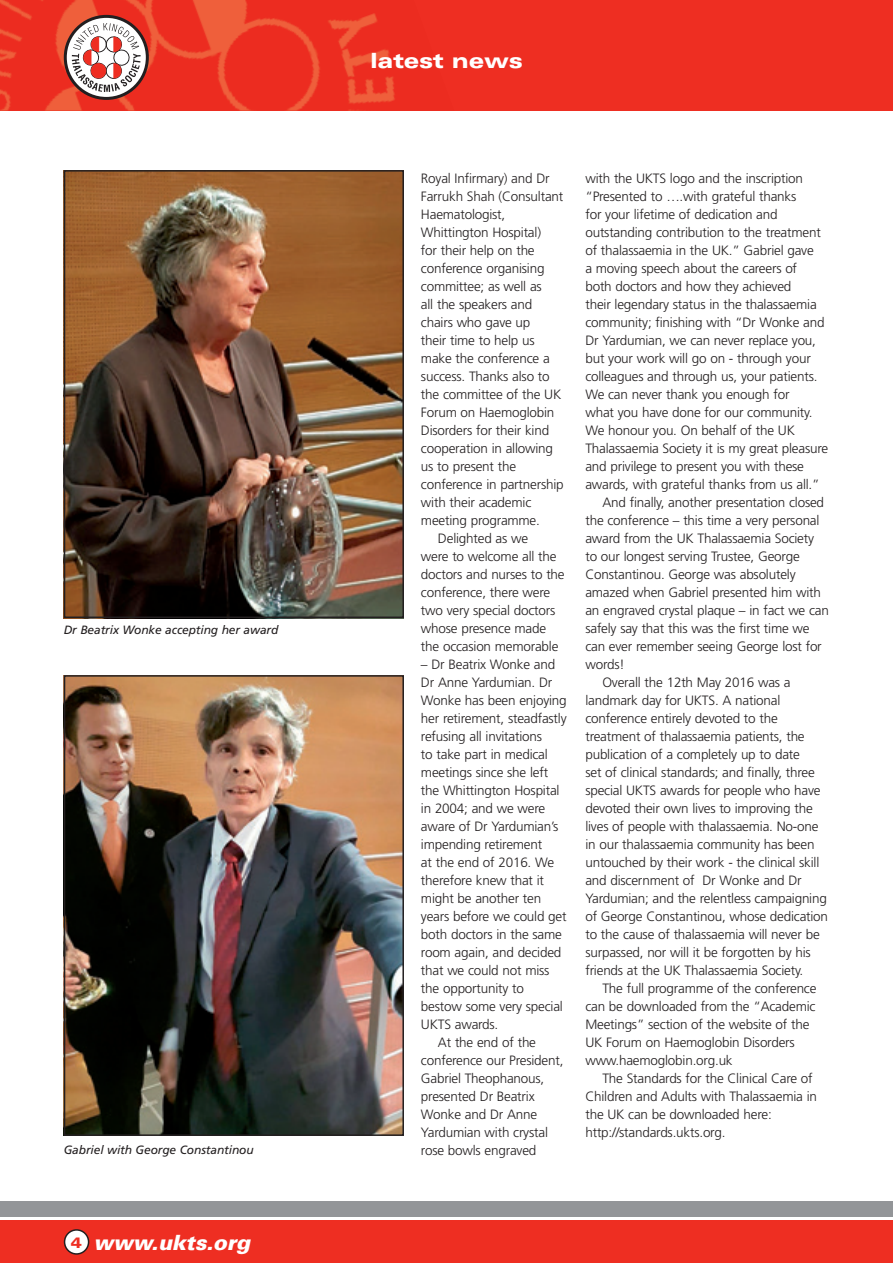
<style>
.page{position:relative;width:893px;height:1263px;background:#fff}
.page>*{position:absolute;margin:0;border:0;box-sizing:border-box;transform-origin:0 0}
.t1{font:italic 900 21px "Univers";letter-spacing:-.01em;color:#fff}
.t2{font:900 expanded 21px "Univers";letter-spacing:-.01em;color:#fff}
.t3{font:300 13.5px "Frutiger";letter-spacing:-.015em;color:#231f20}
.t4{font:italic 12px "Frutiger";letter-spacing:-.01em;color:#231f20}
.s1{font-style:normal;font-stretch:expanded;font-size:15px;color:#ee2e22}
</style>
<div class="page">
<div style="left:0;top:1221px;width:893px;height:42px;background:#ee2e22"></div>
<div style="left:65px;top:1230px;width:24px;height:24px;background:#fff;border-radius:50%"></div>
<div style="left:64px;top:1229px;width:25px;height:26px;border:2px solid #231f20;border-radius:50%"></div>
<div style="left:0;top:0;width:893px;height:111px;background:#ee2e22"></div>
<img style="left:0;top:0;width:395px;height:111px">
<svg style="left:65px;top:16px;width:82px;height:82px"></svg>
<svg style="left:72px;top:23px;width:69px;height:69px"></svg>
<div style="left:64px;top:15px;width:85px;height:85px;border:3px solid #231f20;border-radius:50%"></div>
<div style="left:0;top:1201px;width:893px;height:15px;background:#939598"></div>
<img style="left:67px;top:173px;width:334px;height:442px">
<div style="left:64px;top:170px;width:340px;height:448px;border:2px solid #231f20"></div>
<img style="left:67px;top:678px;width:334px;height:455px">
<div style="left:64px;top:675px;width:340px;height:461px;border:2px solid #231f20"></div>
<p class="t4" style="left:64px;top:623px;width:216px">Dr Beatrix Wonke accepting her award</p>
<p class="t4" style="left:64px;top:1142px;width:191px">Gabriel with George Constantinou</p>
<h1 class="t1" style="left:71px;top:1230px;width:181px"><span class="s1">4</span> www.ukts.org</h1>
<h1 class="t2" style="left:370px;top:48px;width:154px">latest news</h1>
<p class="t3" style="left:421px;top:171px;width:130px">Royal Infirmary) and Dr</p>
<p class="t3" style="left:421px;top:189px;width:144px">Farrukh Shah (Consultant</p>
<p class="t3" style="left:421px;top:207px;width:86px">Haematologist,</p>
<p class="t3" style="left:421px;top:225px;width:122px">Whittington Hospital)</p>
<p class="t3" style="left:421px;top:243px;width:115px">for their help on the</p>
<p class="t3" style="left:421px;top:261px;width:125px">conference organising</p>
<p class="t3" style="left:421px;top:279px;width:122px">committee; as well as</p>
<p class="t3" style="left:421px;top:297px;width:113px">all the speakers and</p>
<p class="t3" style="left:421px;top:315px;width:111px">chairs who gave up</p>
<p class="t3" style="left:421px;top:332px;width:115px">their time to help us</p>
<p class="t3" style="left:421px;top:350px;width:130px">make the conference a</p>
<p class="t3" style="left:421px;top:368px;width:130px">success. Thanks also to</p>
<p class="t3" style="left:421px;top:386px;width:142px">the committee of the UK</p>
<p class="t3" style="left:421px;top:404px;width:135px">Forum on Haemoglobin</p>
<p class="t3" style="left:421px;top:422px;width:130px">Disorders for their kind</p>
<p class="t3" style="left:421px;top:440px;width:134px">cooperation in allowing</p>
<p class="t3" style="left:421px;top:458px;width:97px">us to present the</p>
<p class="t3" style="left:421px;top:476px;width:144px">conference in partnership</p>
<p class="t3" style="left:421px;top:494px;width:112px">with their academic</p>
<p class="t3" style="left:421px;top:512px;width:120px">meeting programme.</p>
<p class="t3" style="left:438px;top:530px;width:92px">Delighted as we</p>
<p class="t3" style="left:421px;top:548px;width:137px">were to welcome all the</p>
<p class="t3" style="left:421px;top:566px;width:145px">doctors and nurses to the</p>
<p class="t3" style="left:421px;top:584px;width:131px">conference, there were</p>
<p class="t3" style="left:421px;top:602px;width:136px">two very special doctors</p>
<p class="t3" style="left:421px;top:620px;width:127px">whose presence made</p>
<p class="t3" style="left:421px;top:638px;width:139px">the occasion memorable</p>
<p class="t3" style="left:421px;top:656px;width:136px">– Dr Beatrix Wonke and</p>
<p class="t3" style="left:421px;top:674px;width:133px">Dr Anne Yardumian. Dr</p>
<p class="t3" style="left:421px;top:692px;width:147px">Wonke has been enjoying</p>
<p class="t3" style="left:421px;top:710px;width:147px">her retirement, steadfastly</p>
<p class="t3" style="left:421px;top:728px;width:123px">refusing all invitations</p>
<p class="t3" style="left:421px;top:746px;width:128px">to take part in medical</p>
<p class="t3" style="left:421px;top:764px;width:129px">meetings since she left</p>
<p class="t3" style="left:421px;top:782px;width:140px">the Whittington Hospital</p>
<p class="t3" style="left:421px;top:800px;width:126px">in 2004; and we were</p>
<p class="t3" style="left:421px;top:818px;width:139px">aware of Dr Yardumian’s</p>
<p class="t3" style="left:421px;top:836px;width:123px">impending retirement</p>
<p class="t3" style="left:421px;top:854px;width:135px">at the end of 2016. We</p>
<p class="t3" style="left:421px;top:872px;width:125px">therefore knew that it</p>
<p class="t3" style="left:421px;top:890px;width:122px">might be another ten</p>
<p class="t3" style="left:421px;top:908px;width:147px">years before we could get</p>
<p class="t3" style="left:421px;top:926px;width:142px">both doctors in the same</p>
<p class="t3" style="left:421px;top:944px;width:142px">room again, and decided</p>
<p class="t3" style="left:421px;top:962px;width:130px">that we could not miss</p>
<p class="t3" style="left:421px;top:980px;width:105px">the opportunity to</p>
<p class="t3" style="left:421px;top:998px;width:143px">bestow some very special</p>
<p class="t3" style="left:421px;top:1016px;width:79px">UKTS awards.</p>
<p class="t3" style="left:438px;top:1034px;width:100px">At the end of the</p>
<p class="t3" style="left:421px;top:1052px;width:144px">conference our President,</p>
<p class="t3" style="left:421px;top:1070px;width:125px">Gabriel Theophanous,</p>
<p class="t3" style="left:421px;top:1088px;width:115px">presented Dr Beatrix</p>
<p class="t3" style="left:421px;top:1106px;width:118px">Wonke and Dr Anne</p>
<p class="t3" style="left:421px;top:1124px;width:129px">Yardumian with crystal</p>
<p class="t3" style="left:421px;top:1142px;width:117px">rose bowls engraved</p>
<p class="t3" style="left:585px;top:170px;width:219px">with the UKTS logo and the inscription</p>
<p class="t3" style="left:585px;top:188px;width:212px">“Presented to ….with grateful thanks</p>
<p class="t3" style="left:585px;top:206px;width:194px">for your lifetime of dedication and</p>
<p class="t3" style="left:585px;top:224px;width:237px">outstanding contribution to the treatment</p>
<p class="t3" style="left:585px;top:242px;width:230px">of thalassaemia in the UK.” Gabriel gave</p>
<p class="t3" style="left:585px;top:260px;width:213px">a moving speech about the careers of</p>
<p class="t3" style="left:585px;top:278px;width:208px">both doctors and how they achieved</p>
<p class="t3" style="left:585px;top:296px;width:233px">their legendary status in the thalassaemia</p>
<p class="t3" style="left:585px;top:314px;width:241px">community; finishing with “Dr Wonke and</p>
<p class="t3" style="left:585px;top:332px;width:232px">Dr Yardumian, we can never replace you,</p>
<p class="t3" style="left:585px;top:350px;width:227px">but your work will go on - through your</p>
<p class="t3" style="left:585px;top:368px;width:234px">colleagues and through us, your patients.</p>
<p class="t3" style="left:585px;top:386px;width:206px">We can never thank you enough for</p>
<p class="t3" style="left:585px;top:404px;width:229px">what you have done for our community.</p>
<p class="t3" style="left:585px;top:422px;width:211px">We honour you. On behalf of the UK</p>
<p class="t3" style="left:585px;top:440px;width:244px">Thalassaemia Society it is my great pleasure</p>
<p class="t3" style="left:585px;top:458px;width:220px">and privilege to present you with these</p>
<p class="t3" style="left:585px;top:476px;width:236px">awards, with grateful thanks from us all.”</p>
<p class="t3" style="left:602px;top:494px;width:223px">And finally, another presentation closed</p>
<p class="t3" style="left:585px;top:512px;width:236px">the conference – this time a very personal</p>
<p class="t3" style="left:585px;top:530px;width:230px">award from the UK Thalassaemia Society</p>
<p class="t3" style="left:585px;top:548px;width:216px">to our longest serving Trustee, George</p>
<p class="t3" style="left:585px;top:566px;width:212px">Constantinou. George was absolutely</p>
<p class="t3" style="left:585px;top:584px;width:237px">amazed when Gabriel presented him with</p>
<p class="t3" style="left:585px;top:602px;width:245px">an engraved crystal plaque – in fact we can</p>
<p class="t3" style="left:585px;top:620px;width:226px">safely say that this was the first time we</p>
<p class="t3" style="left:585px;top:638px;width:238px">can ever remember seeing George lost for</p>
<p class="t3" style="left:585px;top:656px;width:41px">words!</p>
<p class="t3" style="left:602px;top:674px;width:190px">Overall the 12th May 2016 was a</p>
<p class="t3" style="left:585px;top:692px;width:196px">landmark day for UKTS. A national</p>
<p class="t3" style="left:585px;top:710px;width:194px">conference entirely devoted to the</p>
<p class="t3" style="left:585px;top:728px;width:221px">treatment of thalassaemia patients, the</p>
<p class="t3" style="left:585px;top:746px;width:216px">publication of a completely up to date</p>
<p class="t3" style="left:585px;top:764px;width:231px">set of clinical standards; and finally, three</p>
<p class="t3" style="left:585px;top:782px;width:237px">special UKTS awards for people who have</p>
<p class="t3" style="left:585px;top:800px;width:229px">devoted their own lives to improving the</p>
<p class="t3" style="left:585px;top:818px;width:235px">lives of people with thalassaemia. No-one</p>
<p class="t3" style="left:585px;top:836px;width:231px">in our thalassaemia community has been</p>
<p class="t3" style="left:585px;top:854px;width:235px">untouched by their work - the clinical skill</p>
<p class="t3" style="left:585px;top:872px;width:218px">and discernment of Dr Wonke and Dr</p>
<p class="t3" style="left:585px;top:890px;width:243px">Yardumian; and the relentless campaigning</p>
<p class="t3" style="left:585px;top:908px;width:244px">of George Constantinou, whose dedication</p>
<p class="t3" style="left:585px;top:926px;width:236px">to the cause of thalassaemia will never be</p>
<p class="t3" style="left:585px;top:944px;width:227px">surpassed, nor will it be forgotten by his</p>
<p class="t3" style="left:585px;top:962px;width:219px">friends at the UK Thalassaemia Society.</p>
<p class="t3" style="left:602px;top:980px;width:216px">The full programme of the conference</p>
<p class="t3" style="left:585px;top:998px;width:232px">can be downloaded from the “Academic</p>
<p class="t3" style="left:585px;top:1016px;width:226px">Meetings” section of the website of the</p>
<p class="t3" style="left:585px;top:1034px;width:211px">UK Forum on Haemoglobin Disorders</p>
<p class="t3" style="left:585px;top:1052px;width:149px">www.haemoglobin.org.uk</p>
<p class="t3" style="left:602px;top:1070px;width:212px">The Standards for the Clinical Care of</p>
<p class="t3" style="left:585px;top:1088px;width:233px">Children and Adults with Thalassaemia in</p>
<p class="t3" style="left:585px;top:1106px;width:188px">the UK can be downloaded here:</p>
<p class="t3" style="left:585px;top:1124px;width:142px">http://standards.ukts.org.</p>
</div>
